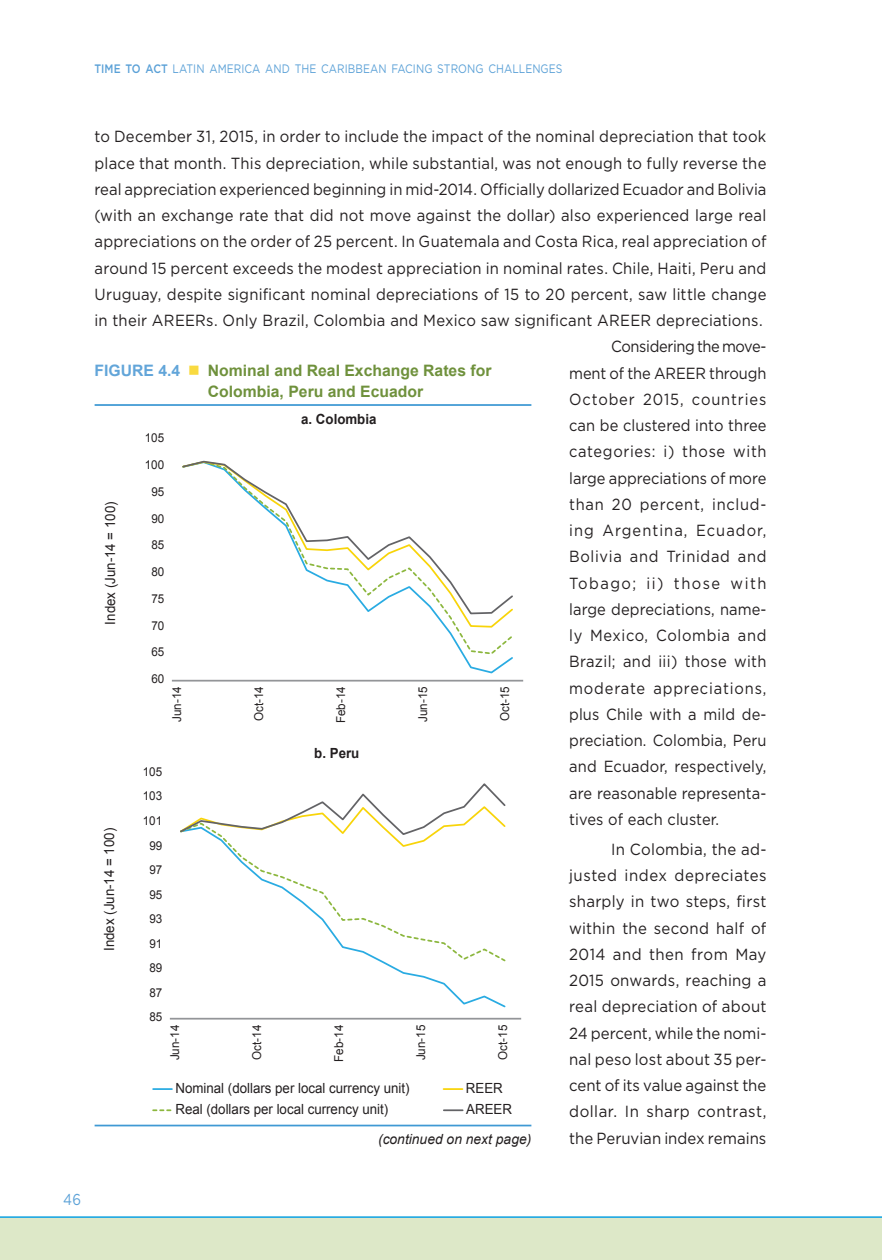
<style>
.page{position:relative;width:882px;height:1260px;background:#fff}
.page>*{position:absolute;margin:0;border:0;box-sizing:border-box;transform-origin:0 0}
.t1{font:16.1px "Gotham";letter-spacing:.01em;color:#231f20;scale:.92 1}
.t2{font:16.1px/26.2px "Gotham";letter-spacing:.01em;color:#231f20;text-align:justify;scale:.93 1}
.t3{font:16.1px "Gotham";letter-spacing:.01em;color:#231f20;scale:.91 1}
.t4{font:16.1px "Gotham";letter-spacing:.045em;color:#231f20;scale:.91 1}
.t5{font:16.1px "Gotham";letter-spacing:.055em;color:#231f20;scale:.91 1}
.t6{font:16.1px "Gotham";letter-spacing:.06em;color:#231f20;scale:.91 1}
.t7{font:16.1px "Gotham";letter-spacing:.05em;color:#231f20;scale:.91 1}
.t8{font:16.1px "Gotham";letter-spacing:.07em;color:#231f20;scale:.91 1}
.t9{font:16.1px "Gotham";letter-spacing:-.025em;color:#231f20;scale:.91 1}
.t10{font:16.1px "Gotham";letter-spacing:.1em;color:#231f20;scale:.91 1}
.t11{font:700 15.75px/21px "Arial";color:#6f913c}
.t12{font:15.75px "Gotham";color:#5ba1d7;scale:.85 1}
.t13{font:14px/21.2px "Arial";color:#231f20;scale:.95 1}
.t14{font:italic 14px "Arial";color:#231f20}
.t15{font:700 14px "Arial";color:#231f20;scale:.95 1}
.t16{font:12.25px "Arial";color:#231f20;scale:.95 1}
.t17{font:12.25px "Gotham";letter-spacing:.005em;color:#5ba1d7;scale:.85 1}
.s1{font-weight:500}
.s2{color:#62a5d9}
.s3{color:#f9da40}
</style>
<div class="page">
<hr style="left:0;top:1216px;width:882px;height:2px;background:#29abe2">
<div style="left:0;top:1218px;width:882px;height:42px;background:#dde8c8"></div>
<hr style="left:95px;top:404px;width:436px;height:2px;background:#3f99d4">
<hr style="left:95px;top:1125px;width:436px;height:1px;background:#3f99d4">
<hr style="left:173px;top:680px;width:349px;height:2px;background:#939598">
<hr style="left:171px;top:1018px;width:349px;height:2px;background:#939598">
<svg style="left:153px;top:1088px;width:19px;height:2px"></svg>
<svg style="left:153px;top:1109px;width:19px;height:2px"></svg>
<svg style="left:444px;top:1109px;width:19px;height:2px"></svg>
<svg style="left:444px;top:1088px;width:18px;height:2px"></svg>
<svg style="left:435px;top:615px;width:72px;height:14px"></svg>
<svg style="left:182px;top:460px;width:331px;height:155px"></svg>
<svg style="left:383px;top:963px;width:123px;height:45px"></svg>
<svg style="left:228px;top:849px;width:278px;height:114px"></svg>
<svg style="left:180px;top:783px;width:326px;height:66px"></svg>
<p class="t17" style="left:94px;top:61px;width:552px"><span class="s1">TIME TO ACT</span> LATIN AMERICA AND THE CARIBBEAN FACING STRONG CHALLENGES</p>
<p class="t1" style="left:94px;top:126px;width:732px">to December 31, 2015, in order to include the impact of the nominal depreciation that took</p>
<p class="t1" style="left:94px;top:153px;width:732px">place that month. This depreciation, while substantial, was not enough to fully reverse the</p>
<p class="t1" style="left:94px;top:179px;width:732px">real appreciation experienced beginning in mid-2014. Officially dollarized Ecuador and Bolivia</p>
<p class="t1" style="left:94px;top:205px;width:732px">(with an exchange rate that did not move against the dollar) also experienced large real</p>
<p class="t1" style="left:94px;top:231px;width:732px">appreciations on the order of 25 percent. In Guatemala and Costa Rica, real appreciation of</p>
<p class="t1" style="left:94px;top:258px;width:732px">around 15 percent exceeds the modest appreciation in nominal rates. Chile, Haiti, Peru and</p>
<p class="t1" style="left:94px;top:284px;width:732px">Uruguay, despite significant nominal depreciations of 15 to 20 percent, saw little change</p>
<p class="t1" style="left:94px;top:310px;width:725px">in their AREERs. Only Brazil, Colombia and Mexico saw significant AREER depreciations.</p>
<p class="t9" style="left:611px;top:336px;width:172px">Considering the move-</p>
<p class="t3" style="left:569px;top:363px;width:218px">ment of the AREER through</p>
<p class="t6" style="left:569px;top:389px;width:218px">October 2015, countries</p>
<p class="t3" style="left:569px;top:415px;width:218px">can be clustered into three</p>
<p class="t4" style="left:569px;top:441px;width:218px">categories: i) those with</p>
<p class="t3" style="left:569px;top:468px;width:218px">large appreciations of more</p>
<p class="t7" style="left:569px;top:494px;width:218px">than 20 percent, includ-</p>
<p class="t8" style="left:569px;top:520px;width:218px">ing Argentina, Ecuador,</p>
<p class="t4" style="left:569px;top:546px;width:218px">Bolivia and Trinidad and</p>
<p class="t10" style="left:569px;top:573px;width:218px">Tobago; ii) those with</p>
<p class="t3" style="left:569px;top:599px;width:218px">large depreciations, name-</p>
<p class="t4" style="left:569px;top:625px;width:218px">ly Mexico, Colombia and</p>
<p class="t3" style="left:569px;top:651px;width:218px">Brazil; and iii) those with</p>
<p class="t5" style="left:569px;top:678px;width:218px">moderate appreciations,</p>
<p class="t3" style="left:569px;top:704px;width:218px">plus Chile with a mild de-</p>
<p class="t3" style="left:569px;top:730px;width:218px">preciation. Colombia, Peru</p>
<p class="t3" style="left:569px;top:756px;width:218px">and Ecuador, respectively,</p>
<p class="t3" style="left:569px;top:783px;width:218px">are reasonable representa-</p>
<p class="t3" style="left:569px;top:809px;width:164px">tives of each cluster.</p>
<p class="t2" style="left:569px;top:836px;width:214px;text-indent:42px">In Colombia, the ad&shy;justed index depreciates sharply in two steps, first within the second half of 2014 and then from May 2015 onwards, reaching a real depreciation of about 24 percent, while the nomi&shy;nal peso lost about 35 per&shy;cent of its value against the dollar. In sharp contrast, the Peruvian index remains</p>
<p class="t11" style="left:208px;top:361px;width:285px;text-indent:-113px"><span class="s2">FIGURE 4.4</span> <span class="s3">■</span> Nominal and Real Exchange Rates for<br>Colombia, Peru and Ecuador</p>
<p class="t15" style="left:301px;top:410px;width:81px">a. Colombia</p>
<p class="t16" style="left:145px;top:430px;width:22px">105</p>
<p class="t16" style="left:145px;top:457px;width:22px">100</p>
<p class="t16" style="left:151px;top:484px;width:15px">95</p>
<p class="t13" style="left:100px;top:625px;width:131px;rotate:-90deg">Index (Jun-14 = 100)</p>
<p class="t16" style="left:151px;top:510px;width:15px">90</p>
<p class="t16" style="left:151px;top:537px;width:15px">85</p>
<p class="t16" style="left:151px;top:564px;width:15px">80</p>
<p class="t16" style="left:151px;top:591px;width:15px">75</p>
<p class="t16" style="left:151px;top:617px;width:15px">70</p>
<p class="t16" style="left:151px;top:644px;width:15px">65</p>
<p class="t16" style="left:151px;top:671px;width:15px">60</p>
<p class="t16" style="left:169px;top:722px;width:39px;rotate:-90deg">Jun-14</p>
<p class="t16" style="left:251px;top:721px;width:38px;rotate:-90deg">Oct-14</p>
<p class="t16" style="left:333px;top:723px;width:40px;rotate:-90deg">Feb-14</p>
<p class="t16" style="left:415px;top:722px;width:39px;rotate:-90deg">Jun-15</p>
<p class="t16" style="left:497px;top:721px;width:38px;rotate:-90deg">Oct-15</p>
<p class="t15" style="left:314px;top:744px;width:49px">b. Peru</p>
<p class="t16" style="left:143px;top:764px;width:22px">105</p>
<p class="t16" style="left:143px;top:788px;width:22px">103</p>
<p class="t16" style="left:143px;top:813px;width:22px">101</p>
<p class="t13" style="left:99px;top:951px;width:131px;rotate:-90deg">Index (Jun-14 = 100)</p>
<p class="t16" style="left:149px;top:837px;width:15px">99</p>
<p class="t16" style="left:149px;top:862px;width:15px">97</p>
<p class="t16" style="left:149px;top:886px;width:15px">95</p>
<p class="t16" style="left:149px;top:911px;width:15px">93</p>
<p class="t16" style="left:149px;top:935px;width:15px">91</p>
<p class="t16" style="left:149px;top:960px;width:15px">89</p>
<p class="t16" style="left:149px;top:984px;width:15px">87</p>
<p class="t16" style="left:149px;top:1009px;width:15px">85</p>
<p class="t16" style="left:167px;top:1060px;width:39px;rotate:-90deg">Jun-14</p>
<p class="t16" style="left:249px;top:1060px;width:38px;rotate:-90deg">Oct-14</p>
<p class="t16" style="left:331px;top:1062px;width:40px;rotate:-90deg">Feb-14</p>
<p class="t16" style="left:413px;top:1060px;width:39px;rotate:-90deg">Jun-15</p>
<p class="t16" style="left:495px;top:1060px;width:38px;rotate:-90deg">Oct-15</p>
<p class="t13" style="left:175px;top:1078px;width:248px">Nominal (dollars per local currency unit)<br>Real (dollars per local currency unit)</p>
<p class="t13" style="left:466px;top:1078px;width:40px">REER</p>
<p class="t13" style="left:466px;top:1099px;width:50px">AREER</p>
<p class="t14" style="left:378px;top:1130px;width:155px">(continued on next page)</p>
<p class="t12" style="left:63px;top:1189px;width:23px">46</p>
</div>
